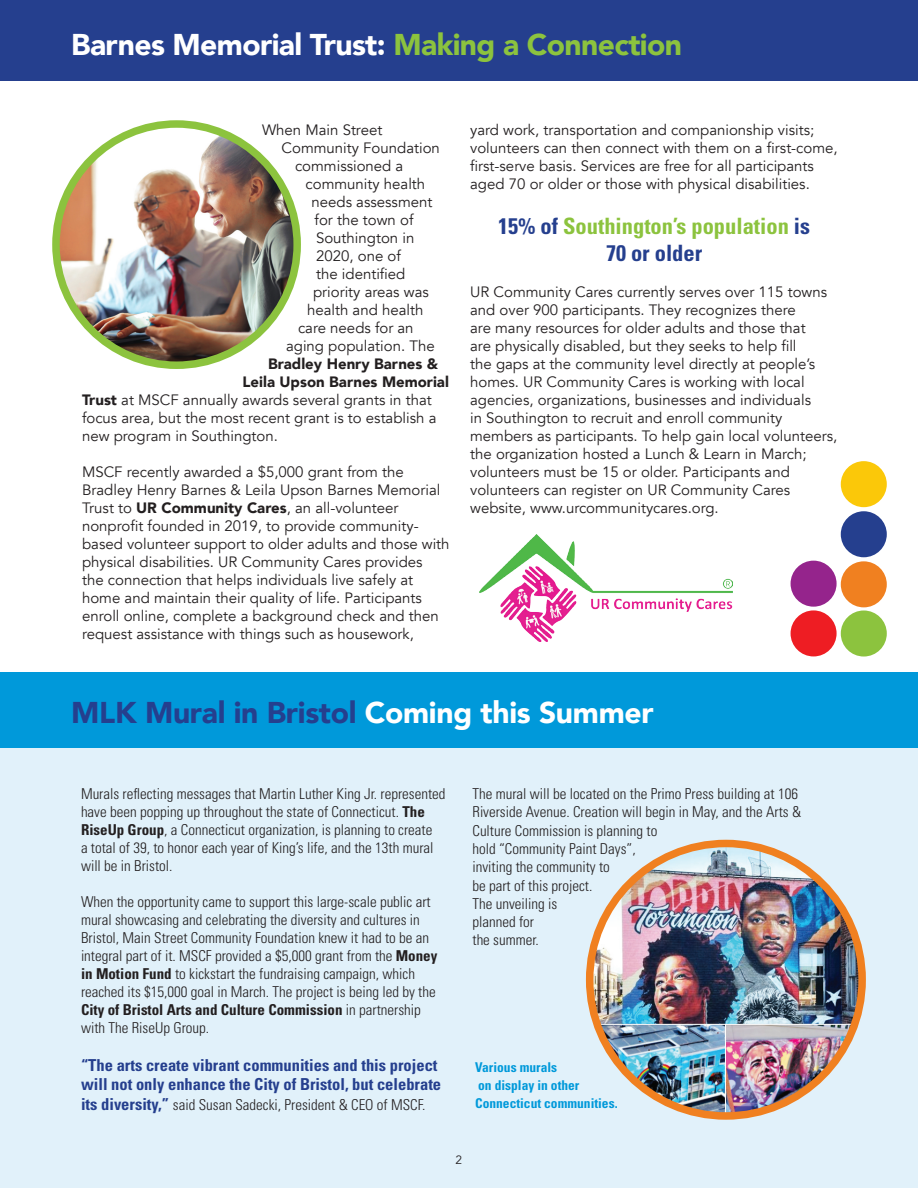
<style>
.page{position:relative;width:918px;height:1188px;background:#fff}
.page>*{position:absolute;margin:0;border:0;box-sizing:border-box;transform-origin:0 0}
.t1{font:900 30px "Avenir";letter-spacing:-.02em;color:#fff}
.t2{font:900 30px "Avenir";letter-spacing:-.01em;color:#253f8e}
.t3{font:700 condensed 22.5px "Univers";color:#8cc33e}
.t4{font:700 condensed 22.5px "Univers";color:#253f8e}
.t5{font:700 condensed 16.5px/19.5px "Univers";color:#253f8e}
.t6{font:15px/18px "Avenir";color:#231f20}
.t7{font:300 condensed 15px/18px "Univers";color:#231f20}
.t8{font:900 15px "Avenir";color:#231f20}
.t9{font:700 condensed 13.5px "Univers";color:#0099da}
.t10{font:12px "Avenir";color:#231f20}
.s1{color:#8cc33e}
.s2{font-weight:900}
.s3{color:#253f8e}
.s4{color:#fff}
.s5{font-weight:700}
.s6{font-weight:700;font-size:16.5px;color:#253f8e}
</style>
<div class="page">
<div style="left:0;top:740px;width:918px;height:448px;background:#e1f1fa"></div>
<div style="left:0;top:673px;width:918px;height:75px;background:#0099da"></div>
<img style="left:56px;top:125px;width:241px;height:240px">
<div style="left:52px;top:120px;width:249px;height:249px;border:8px solid #8cc33e;border-radius:50%"></div>
<div style="left:0;top:0;width:918px;height:81px;background:#253f8e"></div>
<img style="left:480px;top:534px;width:252px;height:108px">
<img style="left:592px;top:846px;width:267px;height:267px">
<div style="left:586px;top:840px;width:280px;height:280px;border:8px solid #f08020;border-radius:50%"></div>
<div style="left:841px;top:610px;width:46px;height:47px;background:#8cc33e;border-radius:50%"></div>
<div style="left:841px;top:561px;width:46px;height:46px;background:#f08020;border-radius:50%"></div>
<div style="left:841px;top:511px;width:46px;height:46px;background:#253f8e;border-radius:50%"></div>
<div style="left:841px;top:461px;width:46px;height:46px;background:#fbc809;border-radius:50%"></div>
<div style="left:791px;top:610px;width:46px;height:46px;background:#ee1d23;border-radius:50%"></div>
<div style="left:791px;top:561px;width:46px;height:46px;background:#95248c;border-radius:50%"></div>
<p class="t1" style="left:71px;top:19px;width:612px">Barnes Memorial Trust: <span class="s1">Making a Connection</span></p>
<p class="t6" style="left:262px;top:121px;width:122px">When Main Street</p>
<p class="t6" style="left:282px;top:139px;width:160px">Community Foundation</p>
<p class="t6" style="left:295px;top:157px;width:110px">commissioned a</p>
<p class="t6" style="left:306px;top:175px;width:121px">community health</p>
<p class="t6" style="left:312px;top:193px;width:122px">needs assessment</p>
<p class="t6" style="left:315px;top:211px;width:100px">for the town of</p>
<p class="t6" style="left:316px;top:229px;width:100px">Southington in</p>
<p class="t6" style="left:316px;top:247px;width:86px">2020, one of</p>
<p class="t6" style="left:316px;top:265px;width:91px">the identified</p>
<p class="t6" style="left:313px;top:283px;width:117px">priority areas was</p>
<p class="t6" style="left:307px;top:301px;width:118px">health and health</p>
<p class="t6" style="left:298px;top:319px;width:117px">care needs for an</p>
<p class="t6" style="left:286px;top:337px;width:150px">aging population. The</p>
<p class="t8" style="left:268px;top:351px;width:172px">Bradley Henry Barnes &amp;</p>
<p class="t8" style="left:243px;top:369px;width:208px">Leila Upson Barnes Memorial</p>
<p class="t6" style="left:82px;top:391px;width:351px"><span class="s2">Trust</span> at MSCF annually awards several grants in that</p>
<p class="t6" style="left:82px;top:409px;width:356px">focus area, but the most recent grant is to establish a</p>
<p class="t6" style="left:82px;top:427px;width:197px">new program in Southington.</p>
<p class="t6" style="left:82px;top:463px;width:369px">MSCF recently awarded a $5,000 grant from the Bradley Henry Barnes &amp; Leila Upson Barnes Memorial Trust to <span class="s2">UR Community Cares</span>, an all-volunteer nonprofit founded in 2019, to provide community&shy;based volunteer support to older adults and those with physical disabilities. UR Community Cares provides<br>the connection that helps individuals live safely at home and maintain their quality of life. Participants enroll online, complete a background check and then request assistance with things such as housework,</p>
<p class="t6" style="left:470px;top:121px;width:369px">yard work, transportation and companionship visits; volunteers can then connect with them on a first-come, first-serve basis. Services are free for all participants aged 70 or older or those with physical disabilities.</p>
<p class="t3" style="left:498px;top:212px;width:314px"><span class="s3">15% of</span> Southington’s population <span class="s3">is</span></p>
<p class="t4" style="left:606px;top:239px;width:98px">70 or older</p>
<p class="t6" style="left:470px;top:283px;width:369px">UR Community Cares currently serves over 115 towns and over 900 participants. They recognizes there<br>are many resources for older adults and those that<br>are physically disabled, but they seeks to help fill<br>the gaps at the community level directly at people’s homes. UR Community Cares is working with local agencies, organizations, businesses and individuals<br>in Southington to recruit and enroll community members as participants. To help gain local volunteers, the organization hosted a Lunch &amp; Learn in March; volunteers must be 15 or older. Participants and volunteers can register on UR Community Cares website, www.urcommunitycares.org.</p>
<p class="t2" style="left:71px;top:687px;width:584px">MLK Mural in Bristol <span class="s4">Coming this Summer</span></p>
<p class="t7" style="left:81px;top:785px;width:366px">Murals reflecting messages that Martin Luther King Jr. represented have been popping up throughout the state of Connecticut. <span class="s5">The RiseUp Group</span>, a Connecticut organization, is planning to create<br>a total of 39, to honor each year of King’s life, and the 13th mural will be in Bristol.</p>
<p class="t7" style="left:81px;top:893px;width:358px">When the opportunity came to support this large-scale public art mural showcasing and celebrating the diversity and cultures in Bristol, Main Street Community Foundation knew it had to be an integral part of it. MSCF provided a $5,000 grant from the <span class="s5">Money in Motion Fund</span> to kickstart the fundraising campaign, which reached its $15,000 goal in March. The project is being led by the <span class="s5">City of Bristol Arts and Culture Commission</span> in partnership with The RiseUp Group.</p>
<p class="t5" style="left:81px;top:1055px;width:362px">“The arts create vibrant communities and this project will not only enhance the City of Bristol, but celebrate</p>
<p class="t7" style="left:81px;top:1095px;width:346px"><span class="s6">its diversity,”</span> said Susan Sadecki, President &amp; CEO of MSCF.</p>
<p class="t7" style="left:472px;top:784px;width:330px">The mural will be located on the Primo Press building at 106<br>Riverside Avenue. Creation will begin in May, and the Arts &amp;<br>Culture Commission is planning to</p>
<p class="t7" style="left:472px;top:839px;width:165px">hold “Community Paint Days”,</p>
<p class="t7" style="left:472px;top:858px;width:139px">inviting the community to</p>
<p class="t7" style="left:472px;top:876px;width:121px">be part of this project.</p>
<p class="t7" style="left:472px;top:894px;width:86px">The unveiling is</p>
<p class="t7" style="left:472px;top:913px;width:63px">planned for</p>
<p class="t7" style="left:472px;top:931px;width:68px">the summer.</p>
<p class="t9" style="left:475px;top:1059px;width:83px">Various murals</p>
<p class="t9" style="left:478px;top:1077px;width:103px">on display in other</p>
<p class="t9" style="left:475px;top:1095px;width:144px">Connecticut communities.</p>
<p class="t10" style="left:456px;top:1152px;width:8px">2</p>
</div>
